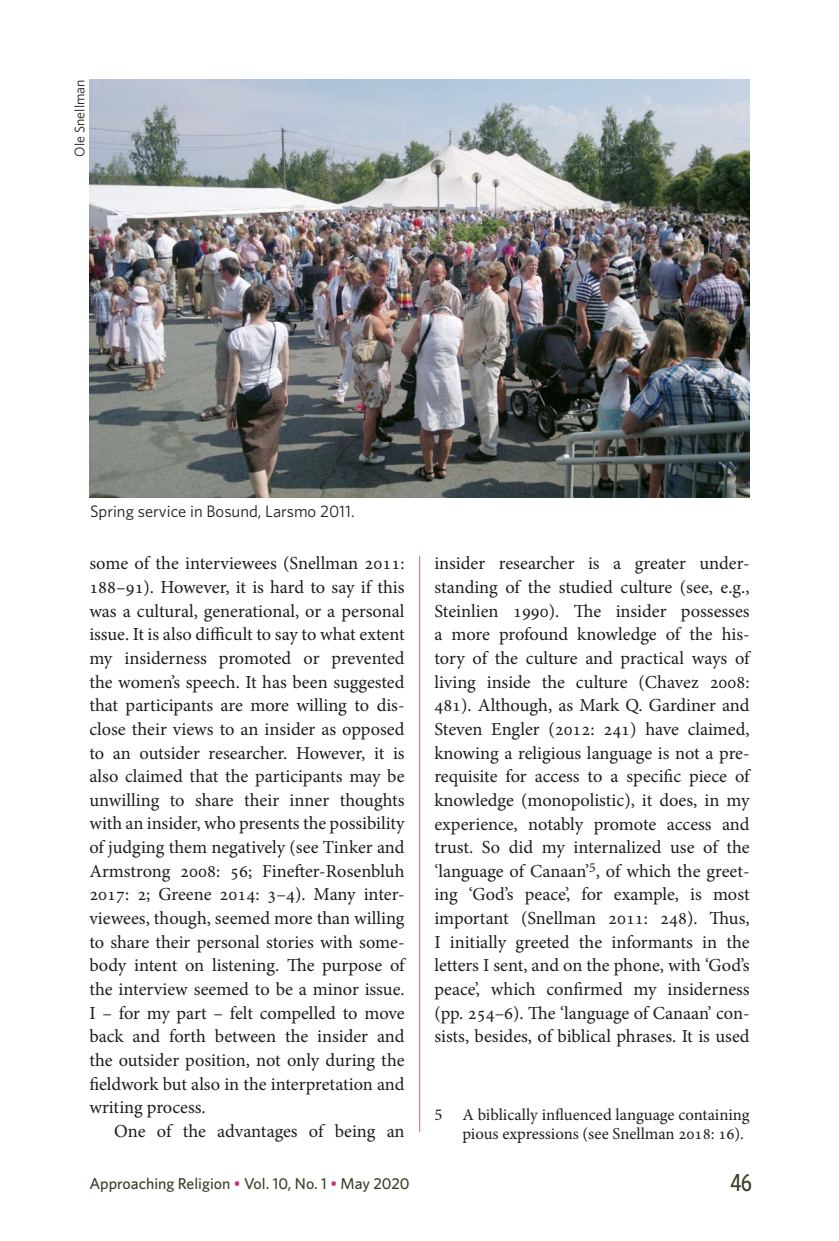
<style>
.page{position:relative;width:839px;height:1241px;background:#fff}
.page>*{position:absolute;margin:0;border:0;box-sizing:border-box;transform-origin:0 0}
.t1{font:500 24.5px "Whitney Condensed";color:#393e29}
.t2{font:18.38px/23.6px "Minion Pro";color:#1d1d1b;text-align:justify}
.t3{font:16.62px/19.2px "Minion Pro";color:#1d1d1b}
.t4{font:16.62px "Whitney";color:#1d1d1b}
.t5{font:500 15.75px "Whitney";color:#393e29}
.t6{font:14px "Whitney";color:#1d1d1b}
.s1{color:#c23272}
</style>
<div class="page">
<hr style="left:419px;top:556px;width:1px;height:575px;background:#d25d90">
<img style="left:90px;top:79px;width:659px;height:418px">
<p class="t6" style="left:70px;top:157px;width:79px;rotate:-90deg">Ole Snellman</p>
<p class="t4" style="left:90px;top:500px;width:266px">Spring service in Bosund, Larsmo 2011.</p>
<p class="t2" style="left:89px;top:551px;width:317px">some of the interviewees (Snellman 2011:<br>188–91). However, it is hard to say if this was a cultural, generational, or a personal issue. It is also difficult to say to what extent my insiderness promoted or prevented the women’s speech. It has been suggested that participants are more willing to dis&shy;close their views to an insider as opposed to an outsider researcher. However, it is also claimed that the participants may be unwilling to share their inner thoughts with an insider, who presents the possibility of judging them negatively (see Tinker and Armstrong 2008: 56; Finefter-Rosenbluh 2017: 2; Greene 2014: 3–4). Many inter&shy;viewees, though, seemed more than willing to share their personal stories with some&shy;body intent on listening. The purpose of the interview seemed to be a minor issue.<br>I – for my part – felt compelled to move back and forth between the insider and the outsider position, not only during the fieldwork but also in the interpretation and writing process.</p>
<p class="t2" style="left:114px;top:1118px;width:292px">One of the advantages of being an</p>
<p class="t2" style="left:434px;top:551px;width:317px">insider researcher is a greater under&shy;standing of the studied culture (see, e.g., Steinlien 1990). The insider possesses a more profound knowledge of the his&shy;tory of the culture and practical ways of living inside the culture (Chavez 2008:<br>481). Although, as Mark Q. Gardiner and Steven Engler (2012: 241) have claimed, knowing a religious language is not a pre&shy;requisite for access to a specific piece of knowledge (monopolistic), it does, in my experience, notably promote access and trust. So did my internalized use of the ‘language of Canaan’<sup>5</sup>, of which the greet&shy;ing ‘God’s peace’, for example, is most important (Snellman 2011: 248). Thus, I initially greeted the informants in the letters I sent, and on the phone, with ‘God’s peace’, which confirmed my insiderness (pp. 254–6). The ‘language of Canaan’ con&shy;sists, besides, of biblical phrases. It is used</p>
<p class="t3" style="left:462px;top:1104px;width:289px;text-indent:-28px">5 A biblically influenced language containing pious expressions (see Snellman 2018: 16).</p>
<p class="t5" style="left:89px;top:1172px;width:322px">Approaching Religion <span class="s1">•</span> Vol. 10, No. 1 <span class="s1">•</span> May 2020</p>
<h1 class="t1" style="left:730px;top:1167px;width:23px">46</h1>
</div>
